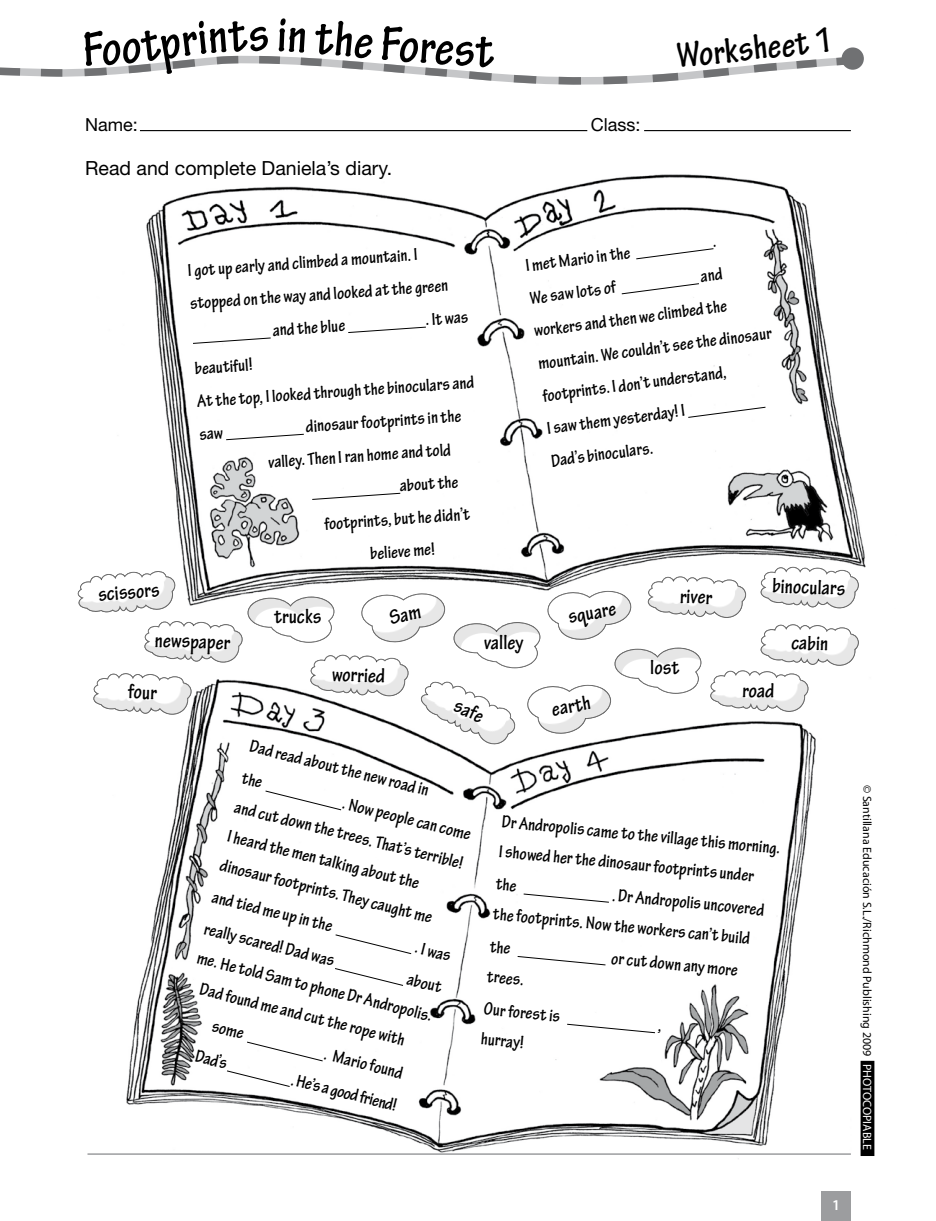
<style>
.page{position:relative;width:936px;height:1221px;background:#fff}
.page>*{position:absolute;margin:0;border:0;box-sizing:border-box;transform-origin:0 0}
.t1{font:700 condensed 52.5px "Tekton Pro";color:#000}
.t2{font:700 condensed 37.5px "Tekton Pro";color:#000}
.t3{font:700 condensed 21.6px "Tekton Pro";color:#000}
.t4{font:19.5px "Helvetica Neue LT Std";color:#000}
.t5{font:700 condensed 18.6px/32.7px "Tekton Pro";color:#000}
.t6{font:700 condensed 18.45px/32.5px "Tekton Pro";color:#000}
.t7{font:18px "Helvetica Neue LT Std";color:#000}
.t8{font:600 15px "Myriad Pro";color:#fff}
.t9{font:12px "Myriad Pro";color:#000}
.s1{color:#fff}
</style>
<div class="page">
<hr style="left:140px;top:130px;width:447px;height:1px;background:#000">
<hr style="left:644px;top:130px;width:206px;height:1px;background:#000">
<div style="left:821px;top:1191px;width:30px;height:29px;background:#9c9d9f"></div>
<div style="left:841px;top:47px;width:22px;height:23px;background:#707173;border-radius:50%"></div>
<img style="left:146px;top:174px;width:720px;height:394px">
<svg style="left:192px;top:337px;width:79px;height:7px"></svg>
<svg style="left:347px;top:326px;width:79px;height:7px"></svg>
<svg style="left:225px;top:433px;width:79px;height:7px"></svg>
<svg style="left:311px;top:492px;width:90px;height:8px"></svg>
<svg style="left:621px;top:283px;width:78px;height:11px"></svg>
<svg style="left:687px;top:406px;width:79px;height:12px"></svg>
<img style="left:87px;top:752px;width:788px;height:407px">
<svg style="left:265px;top:790px;width:77px;height:20px"></svg>
<svg style="left:335px;top:933px;width:77px;height:21px"></svg>
<svg style="left:334px;top:967px;width:70px;height:19px"></svg>
<svg style="left:246px;top:1041px;width:77px;height:20px"></svg>
<svg style="left:226px;top:1069px;width:64px;height:18px"></svg>
<svg style="left:523px;top:893px;width:86px;height:10px"></svg>
<svg style="left:517px;top:955px;width:89px;height:10px"></svg>
<div style="left:861px;top:1061px;width:12px;height:94px;background:#000"></div>
<div style="left:860px;top:1060px;width:14px;height:95px;border:2px solid #000"></div>
<hr style="left:87px;top:1153px;width:763px;height:1px;background:#9c9d9f">
<svg style="left:635px;top:244px;width:80px;height:16px"></svg>
<svg style="left:495px;top:878px;width:21px;height:13px"></svg>
<svg style="left:489px;top:940px;width:21px;height:14px"></svg>
<svg style="left:566px;top:1023px;width:94px;height:10px"></svg>
<svg style="left:0;top:47px;width:853px;height:38px"></svg>
<svg style="left:77px;top:563px;width:783px;height:189px"></svg>
<h1 class="t1" style="left:248px;top:4px;width:23px">s</h1>
<h1 class="t1" style="left:318px;top:6px;width:89px;rotate:5deg">the F</h1>
<h1 class="t1" style="left:401px;top:14px;width:78px;rotate:4deg">ores</h1>
<h2 class="t2" style="left:710px;top:30px;width:122px;rotate:-6deg">rkshe t 1</h2>
<p class="t7" style="left:85px;top:114px;width:54px">Name:</p>
<p class="t7" style="left:591px;top:114px;width:51px">Class:</p>
<p class="t4" style="left:85px;top:156px;width:308px">Read and complete Daniela’s diary.</p>
<p class="t3" style="left:97px;top:582px;width:63px;rotate:-5deg">scissors</p>
<p class="t6" style="left:187px;top:254px;width:232px;rotate:-4deg">I got up early and climbed a mountain. I</p>
<p class="t6" style="left:189px;top:287px;width:260px;rotate:-4deg">stopped on the way and looked at the green</p>
<p class="t6" style="left:271px;top:314px;width:74px;rotate:-4deg">and the blue</p>
<p class="t6" style="left:424px;top:303px;width:44px;rotate:-4deg">. It was</p>
<p class="t6" style="left:194px;top:352px;width:279px;rotate:-4deg">beautiful!<br>At the top, I looked through the binoculars and saw</p>
<p class="t6" style="left:305px;top:410px;width:157px;rotate:-4deg">dinosaur footprints in the</p>
<p class="t6" style="left:267px;top:446px;width:184px;rotate:-4deg">valley. Then I ran home and told</p>
<p class="t6" style="left:398px;top:469px;width:60px;rotate:-4deg">about the</p>
<p class="t6" style="left:323px;top:508px;width:147px;rotate:-4deg">footprints, but he didn’t</p>
<p class="t6" style="left:369px;top:537px;width:66px;rotate:-4deg">believe me!</p>
<p class="t3" style="left:274px;top:604px;width:49px">trucks</p>
<p class="t3" style="left:155px;top:627px;width:77px;rotate:2deg">newspaper</p>
<p class="t6" style="left:523px;top:250px;width:107px;rotate:-8deg">I met Mario in the</p>
<p class="t6" style="left:527px;top:283px;width:88px;rotate:-8deg">We saw lots of</p>
<p class="t6" style="left:526px;top:284px;width:237px;text-indent:173px;rotate:-8deg">and workers and then we climbed the mountain. We couldn’t see the dinosaur footprints. I don’t understand,<br>I saw them yesterday! I<br>Dad’s binoculars.</p>
<p class="t3" style="left:484px;top:629px;width:41px">valley</p>
<p class="t3" style="left:566px;top:604px;width:50px;rotate:-10deg">square</p>
<p class="t3" style="left:680px;top:583px;width:34px;rotate:2deg">river</p>
<p class="t3" style="left:772px;top:573px;width:74px;rotate:2deg">binoculars</p>
<p class="t3" style="left:791px;top:629px;width:38px;rotate:2deg">cabin</p>
<p class="t3" style="left:129px;top:679px;width:30px;rotate:2deg">four</p>
<p class="t3" style="left:332px;top:661px;width:55px;rotate:2deg">worried</p>
<p class="t3" style="left:460px;top:692px;width:32px;rotate:25deg">safe</p>
<p class="t3" style="left:549px;top:696px;width:41px;rotate:-10deg">earth</p>
<p class="t3" style="left:650px;top:655px;width:31px">lost</p>
<p class="t3" style="left:742px;top:677px;width:33px;rotate:2deg">road</p>
<p class="t5" style="left:254px;top:730px;width:185px;rotate:14deg">Dad read about the new road in the</p>
<p class="t5" style="left:246px;top:763px;width:237px;line-height:29.8px;text-indent:104px;rotate:14deg">. Now people can come and cut down the trees. That’s terrible!<br>I heard the men talking about the dinosaur footprints. They caught me</p>
<p class="t5" style="left:216px;top:880px;width:125px;rotate:14deg">and tied me up in the</p>
<p class="t5" style="left:208px;top:912px;width:135px;rotate:14deg">really scared! Dad was</p>
<p class="t5" style="left:419px;top:931px;width:38px;rotate:14deg">. I was</p>
<p class="t5" style="left:201px;top:941px;width:243px;rotate:14deg">me. He told Sam to phone Dr Andropolis.</p>
<p class="t5" style="left:411px;top:963px;width:37px;rotate:14deg">about</p>
<p class="t5" style="left:204px;top:973px;width:212px;rotate:14deg">Dad found me and cut the rope with</p>
<p class="t5" style="left:208px;top:1007px;width:43px;text-align:center;rotate:14deg">some<br>Dad’s</p>
<p class="t5" style="left:303px;top:1031px;width:110px;text-align:right;rotate:14deg">. Mario found<br>. He’s a good friend!</p>
<p class="t6" style="left:503px;top:805px;width:281px;line-height:30.2px;rotate:6deg">Dr Andropolis came to the village this morning.<br>I showed her the dinosaur footprints under</p>
<p class="t6" style="left:498px;top:867px;width:271px;line-height:30.5px;text-indent:116px;rotate:6deg">. Dr Andropolis uncovered the footprints. Now the workers can’t build</p>
<p class="t6" style="left:613px;top:941px;width:128px;rotate:6deg">or cut down any more</p>
<p class="t6" style="left:489px;top:959px;width:78px;rotate:6deg">trees.<br>Our forest is</p>
<p class="t6" style="left:483px;top:1022px;width:44px;rotate:6deg">hurray!</p>
<p class="t9" style="left:874px;top:784px;width:366px;rotate:90deg">© Santillana Educación S.L./Richmond Publishing 2009 <span class="s1">PHOTOCOPIABLE</span></p>
<p class="t8" style="left:832px;top:1194px;width:10px">1</p>
</div>
